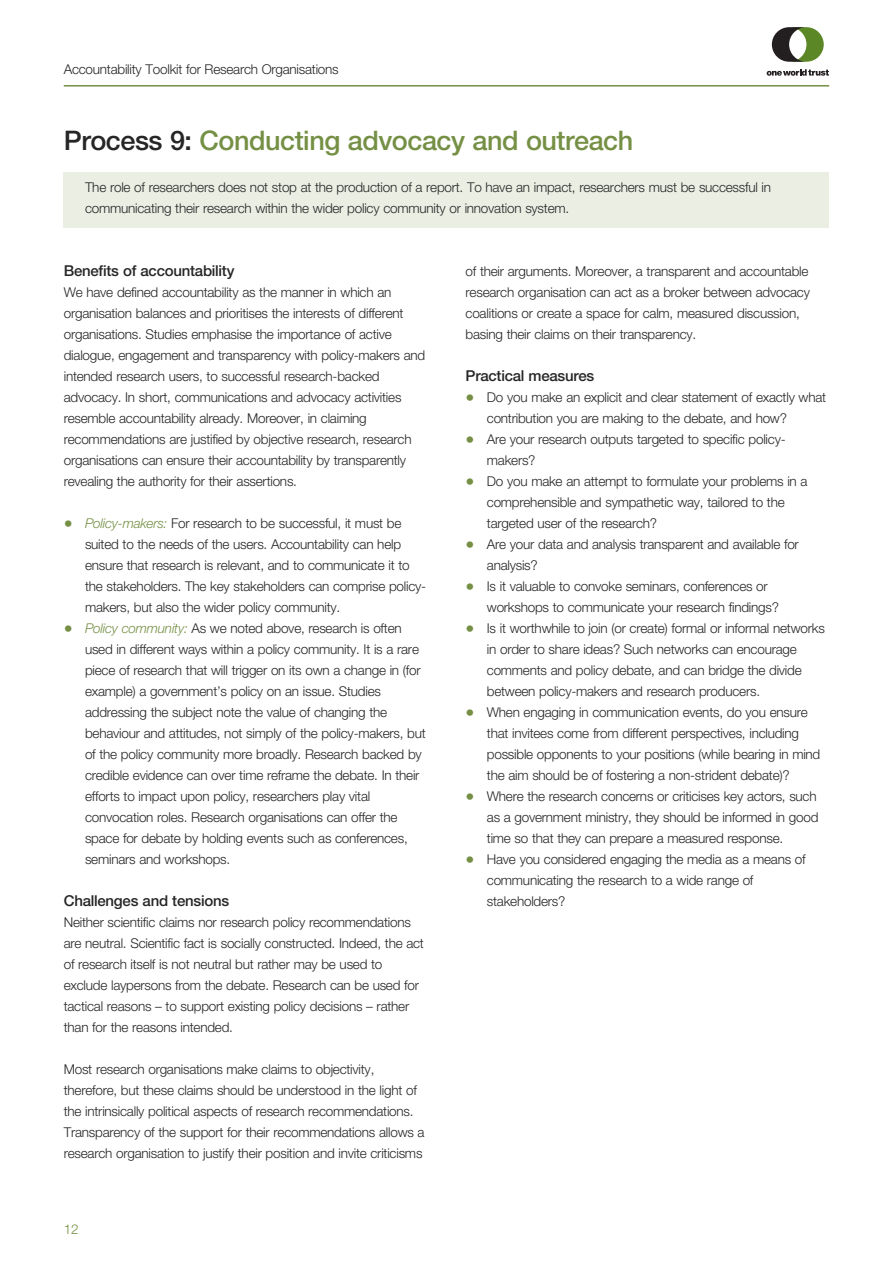
<style>
.page{position:relative;width:893px;height:1263px;background:#fff}
.page>*{position:absolute;margin:0;border:0;box-sizing:border-box;transform-origin:0 0}
.t1{font:500 27px "Helvetica Neue LT Pro";letter-spacing:-.015em;color:#759045}
.t2{font:500 15px "Helvetica Neue LT Pro";letter-spacing:-.015em;color:#272627}
.t3{font:300 13.5px/21px "Helvetica Neue LT Pro";letter-spacing:-.015em;color:#272627}
.t4{font:300 13.5px "Helvetica Neue LT Pro";color:#759045}
.s1{color:#272627}
.s2{font-size:18px;color:#759045}
.s3{font-style:italic;color:#759045}
</style>
<div class="page">
<hr style="left:64px;top:85px;width:765px;height:2px;background:#759045">
<svg style="left:772px;top:27px;width:52px;height:35px"></svg>
<svg style="left:767px;top:69px;width:62px;height:7px"></svg>
<div style="left:64px;top:172px;width:765px;height:55px;background:#eaeee3"></div>
<p class="t3" style="left:64px;top:60px;width:276px">Accountability Toolkit for Research Organisations</p>
<h1 class="t1" style="left:64px;top:131px;width:571px"><span class="s1">Process 9:</span> Conducting advocacy and outreach</h1>
<p class="t3" style="left:85px;top:178px;width:688px">The role of researchers does not stop at the production of a report. To have an impact, researchers must be successful in communicating their research within the wider policy community or innovation system.</p>
<p class="t2" style="left:64px;top:265px;width:172px">Benefits of accountability</p>
<p class="t3" style="left:64px;top:283px;width:363px">We have defined accountability as the manner in which an organisation balances and prioritises the interests of different organisations. Studies emphasise the importance of active dialogue, engagement and transparency with policy-makers and intended research users, to successful research-backed advocacy. In short, communications and advocacy activities resemble accountability already. Moreover, in claiming recommendations are justified by objective research, research organisations can ensure their accountability by transparently revealing the authority for their assertions.</p>
<p class="t3" style="left:85px;top:514px;width:343px;text-indent:-21px"><span class="s2">•</span> <span class="s3">Policy-makers:</span> For research to be successful, it must be suited to the needs of the users. Accountability can help ensure that research is relevant, and to communicate it to the stakeholders. The key stakeholders can comprise policy&shy;makers, but also the wider policy community.</p>
<p class="t3" style="left:85px;top:619px;width:342px;text-indent:-21px"><span class="s2">•</span> <span class="s3">Policy community:</span> As we noted above, research is often used in different ways within a policy community. It is a rare piece of research that will trigger on its own a change in (for example) a government’s policy on an issue. Studies addressing the subject note the value of changing the behaviour and attitudes, not simply of the policy-makers, but of the policy community more broadly. Research backed by credible evidence can over time reframe the debate. In their efforts to impact upon policy, researchers play vital convocation roles. Research organisations can offer the space for debate by holding events such as conferences, seminars and workshops.</p>
<p class="t2" style="left:64px;top:895px;width:167px">Challenges and tensions</p>
<p class="t3" style="left:64px;top:913px;width:362px">Neither scientific claims nor research policy recommendations are neutral. Scientific fact is socially constructed. Indeed, the act of research itself is not neutral but rather may be used to exclude laypersons from the debate. Research can be used for tactical reasons – to support existing policy decisions – rather than for the reasons intended.</p>
<p class="t3" style="left:64px;top:1060px;width:362px">Most research organisations make claims to objectivity, therefore, but these claims should be understood in the light of the intrinsically political aspects of research recommendations.<br>Transparency of the support for their recommendations allows a research organisation to justify their position and invite criticisms</p>
<p class="t4" style="left:64px;top:1224px;width:16px">12</p>
<p class="t3" style="left:466px;top:262px;width:346px">of their arguments. Moreover, a transparent and accountable research organisation can act as a broker between advocacy coalitions or create a space for calm, measured discussion, basing their claims on their transparency.</p>
<p class="t2" style="left:466px;top:370px;width:130px">Practical measures</p>
<p class="t3" style="left:487px;top:388px;width:341px;text-indent:-21px"><span class="s2">•</span> Do you make an explicit and clear statement of exactly what contribution you are making to the debate, and how?</p>
<p class="t3" style="left:487px;top:430px;width:300px;text-indent:-21px"><span class="s2">•</span> Are your research outputs targeted to specific policy&shy;makers?</p>
<p class="t3" style="left:487px;top:472px;width:322px;text-indent:-21px"><span class="s2">•</span> Do you make an attempt to formulate your problems in a comprehensible and sympathetic way, tailored to the targeted user of the research?</p>
<p class="t3" style="left:487px;top:535px;width:313px;text-indent:-21px"><span class="s2">•</span> Are your data and analysis transparent and available for analysis?</p>
<p class="t3" style="left:487px;top:577px;width:294px;text-indent:-21px"><span class="s2">•</span> Is it valuable to convoke seminars, conferences or workshops to communicate your research findings?</p>
<p class="t3" style="left:487px;top:619px;width:339px;text-indent:-21px"><span class="s2">•</span> Is it worthwhile to join (or create) formal or informal networks in order to share ideas? Such networks can encourage comments and policy debate, and can bridge the divide between policy-makers and research producers.</p>
<p class="t3" style="left:487px;top:703px;width:335px;text-indent:-21px"><span class="s2">•</span> When engaging in communication events, do you ensure that invitees come from different perspectives, including possible opponents to your positions (while bearing in mind the aim should be of fostering a non-strident debate)?</p>
<p class="t3" style="left:487px;top:787px;width:333px;text-indent:-21px"><span class="s2">•</span> Where the research concerns or criticises key actors, such as a government ministry, they should be informed in good time so that they can prepare a measured response.</p>
<p class="t3" style="left:487px;top:850px;width:320px;text-indent:-21px"><span class="s2">•</span> Have you considered engaging the media as a means of communicating the research to a wide range of stakeholders?</p>
</div>
